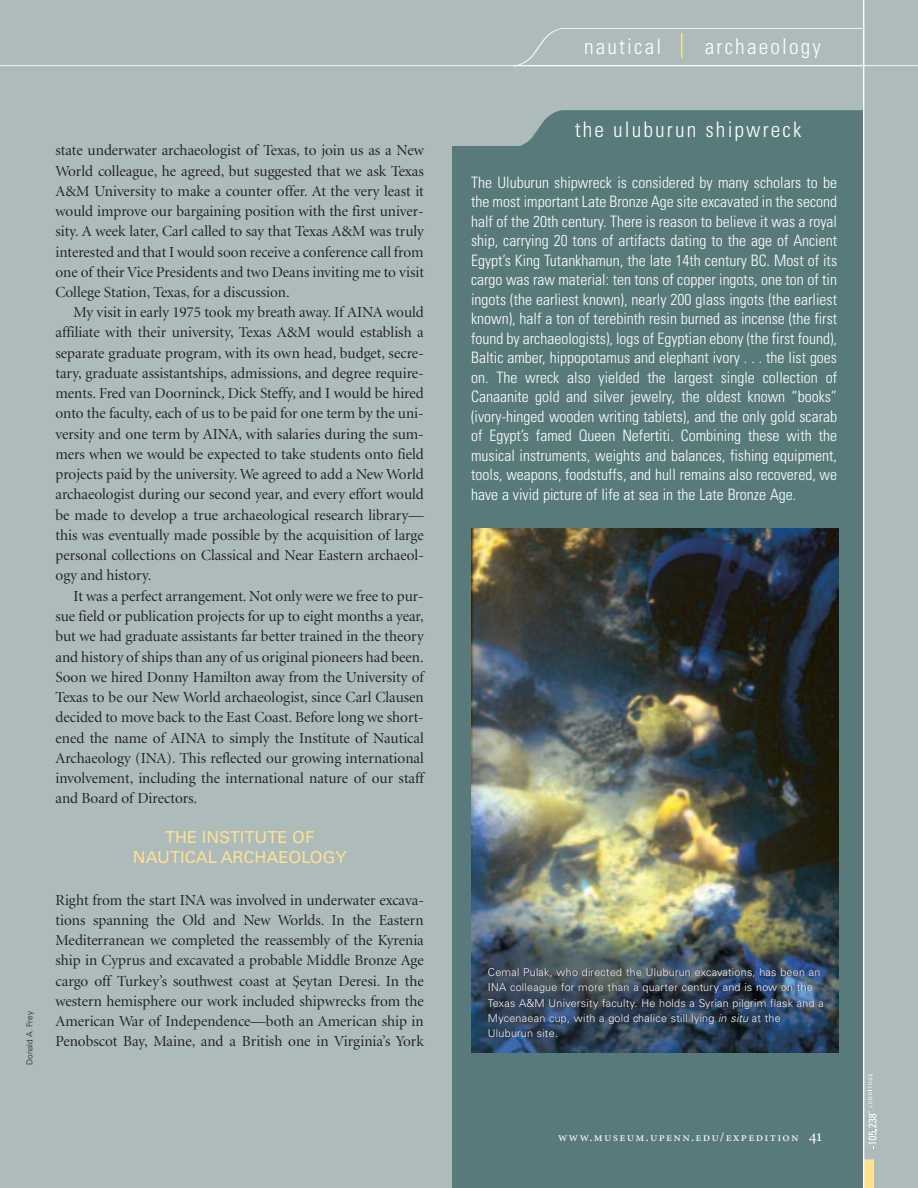
<style>
.page{position:relative;width:918px;height:1188px;background:#adbbbb}
.page>*{position:absolute;margin:0;border:0;box-sizing:border-box;transform-origin:0 0}
.t1{font:300 condensed 21.45px "Univers";color:#fff}
.t2{font:16.5px/19.8px "Univers";color:#ffe192;text-align:center}
.t3{font:300 condensed 15.75px/19.5px "Univers";color:#fff;text-align:justify}
.t4{font:15.3px/20.2px "Minion Display";color:#231f20;text-align:justify}
.t5{font:12.75px "Minion Regular SC";letter-spacing:.1em;color:#fff}
.t6{font:300 10.8px/15.3px "Univers";letter-spacing:.015em;color:#fff}
.t7{font:300 8.25px "Univers";color:#231f20}
.s1{font-style:italic}
.s2{font-size:16.5px}
</style>
<div class="page">
<svg style="left:513px;top:110px;width:350px;height:37px;background:#5e7e7f"></svg>
<div style="left:452px;top:147px;width:411px;height:1041px;background:#587a7b"></div>
<svg style="left:868px;top:1074px;width:9px;height:75px"></svg>
<svg style="left:864px;top:1159px;width:10px;height:29px"></svg>
<hr style="left:0;top:65px;width:918px;height:1px;background:#fff">
<svg style="left:513px;top:28px;width:350px;height:38px"></svg>
<hr style="left:863px;top:0;width:1px;height:1188px;background:#fff">
<img style="left:471px;top:528px;width:367px;height:525px">
<p class="t7" style="left:26px;top:1065px;width:55px;rotate:-90deg">Donald A. Frey</p>
<p class="t4" style="left:56px;top:141px;width:370px">state underwater archaeologist of Texas, to join us as a New World colleague, he agreed, but suggested that we ask Texas A&amp;M University to make a counter offer. At the very least it would improve our bargaining position with the first univer&shy;sity. A week later, Carl called to say that Texas A&amp;M was truly interested and that I would soon receive a conference call from one of their Vice Presidents and two Deans inviting me to visit College Station, Texas, for a discussion.</p>
<p class="t4" style="left:55px;top:303px;width:370px;text-indent:18px">My visit in early 1975 took my breath away. If AINA would affiliate with their university, Texas A&amp;M would establish a separate graduate program, with its own head, budget, secre&shy;tary, graduate assistantships, admissions, and degree require&shy;ments. Fred van Doorninck, Dick Steffy, and I would be hired onto the faculty, each of us to be paid for one term by the uni&shy;versity and one term by AINA, with salaries during the sum&shy;mers when we would be expected to take students onto field projects paid by the university. We agreed to add a New World archaeologist during our second year, and every effort would be made to develop a true archaeological research library— this was eventually made possible by the acquisition of large personal collections on Classical and Near Eastern archaeol&shy;ogy and history.</p>
<p class="t4" style="left:55px;top:587px;width:370px;text-indent:18px">It was a perfect arrangement. Not only were we free to pur&shy;sue field or publication projects for up to eight months a year, but we had graduate assistants far better trained in the theory and history of ships than any of us original pioneers had been.<br>Soon we hired Donny Hamilton away from the University of Texas to be our New World archaeologist, since Carl Clausen decided to move back to the East Coast. Before long we short&shy;ened the name of AINA to simply the Institute of Nautical Archaeology (INA). This reflected our growing international involvement, including the international nature of our staff and Board of Directors.</p>
<p class="t2" style="left:133px;top:829px;width:215px">THE INSTITUTE OF<br>NAUTICAL ARCHAEOLOGY</p>
<p class="t4" style="left:56px;top:891px;width:370px">Right from the start INA was involved in underwater excava&shy;tions spanning the Old and New Worlds. In the Eastern Mediterranean we completed the reassembly of the Kyrenia ship in Cyprus and excavated a probable Middle Bronze Age cargo off Turkey’s southwest coast at Seytan Deresi. In the western hemisphere our work included shipwrecks from the American War of Independence—both an American ship in Penobscot Bay, Maine, and a British one in Virginia’s York</p>
<h1 class="t1" style="left:596px;top:39px;width:67px">autical</h1>
<h1 class="t1" style="left:705px;top:39px;width:95px">archaeolo</h1>
<h1 class="t1" style="left:575px;top:121px;width:228px">the uluburun shipwreck</h1>
<p class="t3" style="left:471px;top:174px;width:368px">The Uluburun shipwreck is considered by many scholars to be the most important Late Bronze Age site excavated in the second half of the 20th century. There is reason to believe it was a royal ship, carrying 20 tons of artifacts dating to the age of Ancient Egypt’s King Tutankhamun, the late 14th century BC. Most of its cargo was raw material: ten tons of copper ingots, one ton of tin ingots (the earliest known), nearly 200 glass ingots (the earliest known), half a ton of terebinth resin burned as incense (the first found by archaeologists), logs of Egyptian ebony (the first found), Baltic amber, hippopotamus and elephant ivory . . . the list goes on. The wreck also yielded the largest single collection of Canaanite gold and silver jewelry, the oldest known “books” (ivory-hinged wooden writing tablets), and the only gold scarab of Egypt’s famed Queen Nefertiti. Combining these with the musical instruments, weights and balances, fishing equipment, tools, weapons, foodstuffs, and hull remains also recovered, we have a vivid picture of life at sea in the Late Bronze Age.</p>
<p class="t6" style="left:488px;top:965px;width:337px">Cemal Pulak, who directed the Uluburun excavations, has been an INA colleague for more than a quarter century and is now on the Texas A&amp;M University faculty. He holds a Syrian pilgrim flask and a Mycenaean cup, with a gold chalice still lying <span class="s1">in situ</span> at the Uluburun site.</p>
<p class="t5" style="left:558px;top:1132px;width:265px">www.museum.upenn.edu/expedition <span class="s2">41</span></p>
</div>
